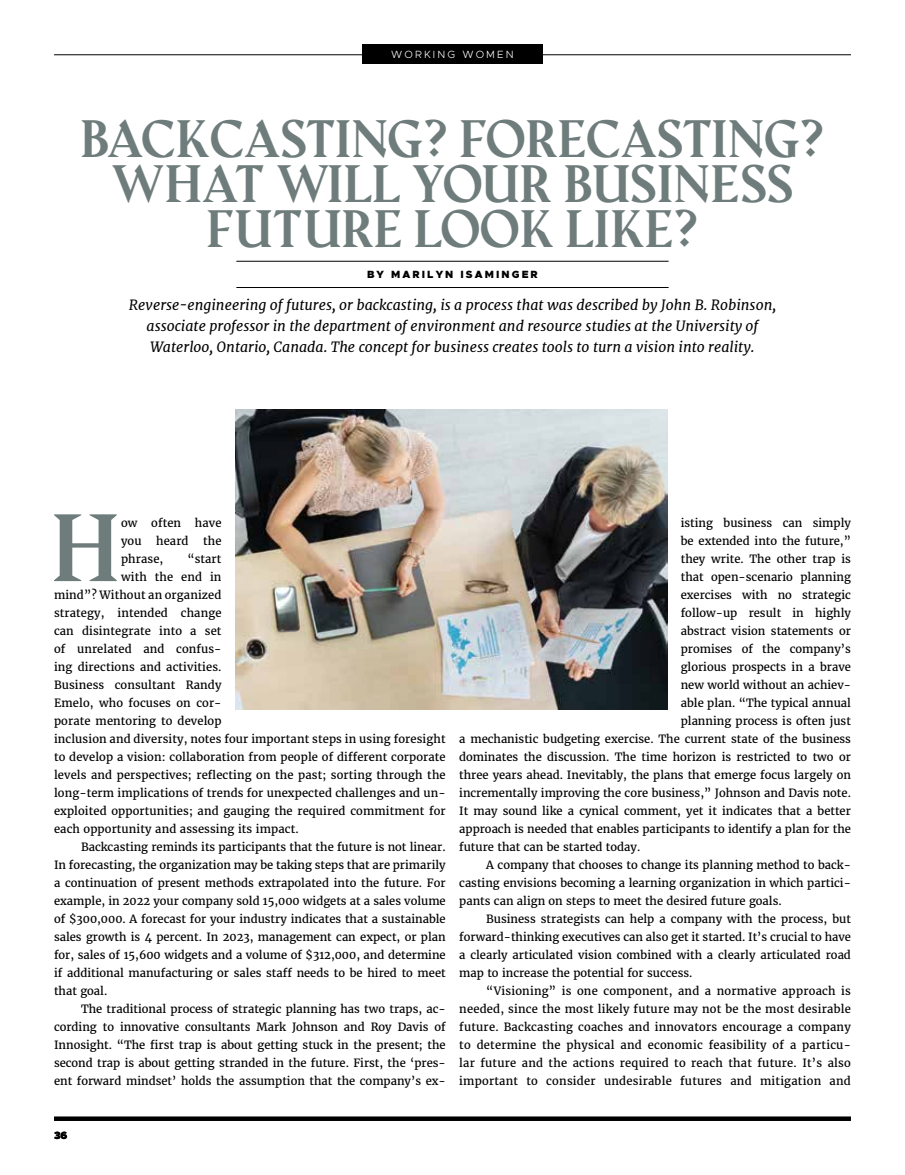
<style>
.page{position:relative;width:905px;height:1175px;background:#fff}
.page>*{position:absolute;margin:0;border:0;box-sizing:border-box;transform-origin:0 0}
.t1{font:700 87.75px "Amagro";color:#6e7c7b}
.t2{font:700 48px/45px "Amagro";letter-spacing:-.01em;color:#6e7c7b;text-align:center}
.t3{font:italic 14.25px/21px "Merriweather";color:#000;text-align:center}
.t4{font:11.25px/18px "Merriweather";color:#000}
.t5{font:11.25px "Merriweather";letter-spacing:.02em;color:#000}
.t6{font:900 10.5px "Metropolis";letter-spacing:.2em;color:#000}
.t7{font:300 10.5px "Metropolis";letter-spacing:.2em;color:#fff}
</style>
<div class="page">
<hr style="left:236px;top:261px;width:432px;height:1px;background:#000">
<hr style="left:236px;top:287px;width:432px;height:1px;background:#000">
<svg style="left:54px;top:1116px;width:796px;height:4px;background:#1e1e1e"></svg>
<hr style="left:54px;top:54px;width:796px;height:1px;background:#000">
<div style="left:362px;top:44px;width:180px;height:20px;background:#000"></div>
<img style="left:235px;top:409px;width:432px;height:300px">
<p class="t7" style="left:391px;top:48px;width:124px">WORKING WOMEN</p>
<h2 class="t2" style="left:80px;top:118px;width:746px">BACKCASTING? FORECASTING?<br>WHAT WILL YOUR BUSINESS<br>FUTURE LOOK LIKE?</h2>
<p class="t6" style="left:367px;top:268px;width:172px">BY MARILYN ISAMINGER</p>
<p class="t3" style="left:129px;top:295px;width:648px">Reverse-engineering of futures, or backcasting, is a process that was described by John B. Robinson, associate professor in the department of environment and resource studies at the University of<br>Waterloo, Ontario, Canada. The concept for business creates tools to turn a vision into reality.</p>
<h1 class="t1" style="left:51px;top:493px;width:71px">H</h1>
<p class="t4" style="left:121px;top:514px;width:102px">ow often have you</p>
<p class="t4" style="left:156px;top:532px;width:34px">heard</p>
<p class="t4" style="left:203px;top:532px;width:20px">the</p>
<p class="t4" style="left:121px;top:550px;width:44px">phrase,</p>
<p class="t4" style="left:187px;top:550px;width:36px">“start</p>
<p class="t4" style="left:121px;top:568px;width:102px">with the end in</p>
<p class="t4" style="left:54px;top:586px;width:169px">mind”? Without an organized</p>
<p class="t4" style="left:54px;top:604px;width:169px">strategy, intended change</p>
<p class="t4" style="left:54px;top:622px;width:169px">can disintegrate into a set</p>
<p class="t4" style="left:54px;top:640px;width:169px">of unrelated and confus-</p>
<p class="t4" style="left:54px;top:658px;width:169px">ing directions and activities.</p>
<p class="t4" style="left:54px;top:676px;width:169px">Business consultant Randy</p>
<p class="t4" style="left:54px;top:694px;width:169px">Emelo, who focuses on cor-</p>
<p class="t4" style="left:54px;top:712px;width:169px">porate mentoring to develop</p>
<p class="t4" style="left:54px;top:730px;width:393px">inclusion and diversity, notes four important steps in using foresight</p>
<p class="t4" style="left:54px;top:748px;width:393px">to develop a vision: collaboration from people of different corporate</p>
<p class="t4" style="left:54px;top:766px;width:393px">levels and perspectives; reflecting on the past; sorting through the</p>
<p class="t4" style="left:54px;top:784px;width:393px">long-term implications of trends for unexpected challenges and un-</p>
<p class="t4" style="left:54px;top:802px;width:393px">exploited opportunities; and gauging the required commitment for</p>
<p class="t4" style="left:54px;top:820px;width:246px">each opportunity and assessing its impact.</p>
<p class="t4" style="left:81px;top:838px;width:366px">Backcasting reminds its participants that the future is not linear.</p>
<p class="t4" style="left:54px;top:856px;width:393px">In forecasting, the organization may be taking steps that are primarily</p>
<p class="t4" style="left:54px;top:874px;width:393px">a continuation of present methods extrapolated into the future. For</p>
<p class="t4" style="left:54px;top:892px;width:393px">example, in 2022 your company sold 15,000 widgets at a sales volume</p>
<p class="t4" style="left:54px;top:910px;width:393px">of $300,000. A forecast for your industry indicates that a sustainable</p>
<p class="t4" style="left:54px;top:928px;width:393px">sales growth is 4 percent. In 2023, management can expect, or plan</p>
<p class="t4" style="left:54px;top:946px;width:393px">for, sales of 15,600 widgets and a volume of $312,000, and determine</p>
<p class="t4" style="left:54px;top:964px;width:393px">if additional manufacturing or sales staff needs to be hired to meet</p>
<p class="t4" style="left:54px;top:982px;width:55px">that goal.</p>
<p class="t4" style="left:81px;top:1000px;width:366px">The traditional process of strategic planning has two traps, ac-</p>
<p class="t4" style="left:54px;top:1018px;width:393px">cording to innovative consultants Mark Johnson and Roy Davis of</p>
<p class="t4" style="left:54px;top:1036px;width:393px">Innosight. “The first trap is about getting stuck in the present; the</p>
<p class="t4" style="left:54px;top:1054px;width:393px">second trap is about getting stranded in the future. First, the ‘pres-</p>
<p class="t4" style="left:54px;top:1072px;width:393px">ent forward mindset’ holds the assumption that the company’s ex-</p>
<p class="t4" style="left:680px;top:514px;width:172px">isting business can simply</p>
<p class="t4" style="left:680px;top:532px;width:172px">be extended into the future,”</p>
<p class="t4" style="left:680px;top:550px;width:172px">they write. The other trap is</p>
<p class="t4" style="left:680px;top:568px;width:172px">that open-scenario planning</p>
<p class="t4" style="left:680px;top:586px;width:172px">exercises with no strategic</p>
<p class="t4" style="left:680px;top:604px;width:172px">follow-up result in highly</p>
<p class="t4" style="left:680px;top:622px;width:172px">abstract vision statements or</p>
<p class="t4" style="left:680px;top:640px;width:172px">promises of the company’s</p>
<p class="t4" style="left:680px;top:658px;width:172px">glorious prospects in a brave</p>
<p class="t4" style="left:680px;top:676px;width:172px">new world without an achiev-</p>
<p class="t4" style="left:680px;top:694px;width:172px">able plan. “The typical annual</p>
<p class="t4" style="left:680px;top:712px;width:172px">planning process is often just</p>
<p class="t4" style="left:459px;top:730px;width:393px">a mechanistic budgeting exercise. The current state of the business</p>
<p class="t4" style="left:459px;top:748px;width:393px">dominates the discussion. The time horizon is restricted to two or</p>
<p class="t4" style="left:459px;top:766px;width:393px">three years ahead. Inevitably, the plans that emerge focus largely on</p>
<p class="t4" style="left:459px;top:784px;width:393px">incrementally improving the core business,” Johnson and Davis note.</p>
<p class="t4" style="left:459px;top:802px;width:393px">It may sound like a cynical comment, yet it indicates that a better</p>
<p class="t4" style="left:459px;top:820px;width:393px">approach is needed that enables participants to identify a plan for the</p>
<p class="t4" style="left:459px;top:838px;width:182px">future that can be started today.</p>
<p class="t4" style="left:486px;top:856px;width:366px">A company that chooses to change its planning method to back-</p>
<p class="t4" style="left:459px;top:874px;width:393px">casting envisions becoming a learning organization in which partici-</p>
<p class="t4" style="left:459px;top:892px;width:324px">pants can align on steps to meet the desired future goals.</p>
<p class="t4" style="left:486px;top:910px;width:366px">Business strategists can help a company with the process, but</p>
<p class="t4" style="left:459px;top:928px;width:393px">forward-thinking executives can also get it started. It’s crucial to have</p>
<p class="t4" style="left:459px;top:946px;width:393px">a clearly articulated vision combined with a clearly articulated road</p>
<p class="t4" style="left:459px;top:964px;width:235px">map to increase the potential for success.</p>
<p class="t5" style="left:486px;top:984px;width:366px">“Visioning” is one component, and a normative approach is</p>
<p class="t5" style="left:459px;top:1002px;width:393px">needed, since the most likely future may not be the most desirable</p>
<p class="t5" style="left:459px;top:1020px;width:393px">future. Backcasting coaches and innovators encourage a company</p>
<p class="t5" style="left:459px;top:1038px;width:393px">to determine the physical and economic feasibility of a particu-</p>
<p class="t5" style="left:459px;top:1056px;width:393px">lar future and the actions required to reach that future. It’s also</p>
<p class="t5" style="left:459px;top:1074px;width:393px">important to consider undesirable futures and mitigation and</p>
<p class="t6" style="left:54px;top:1128px;width:15px">36</p>
</div>
